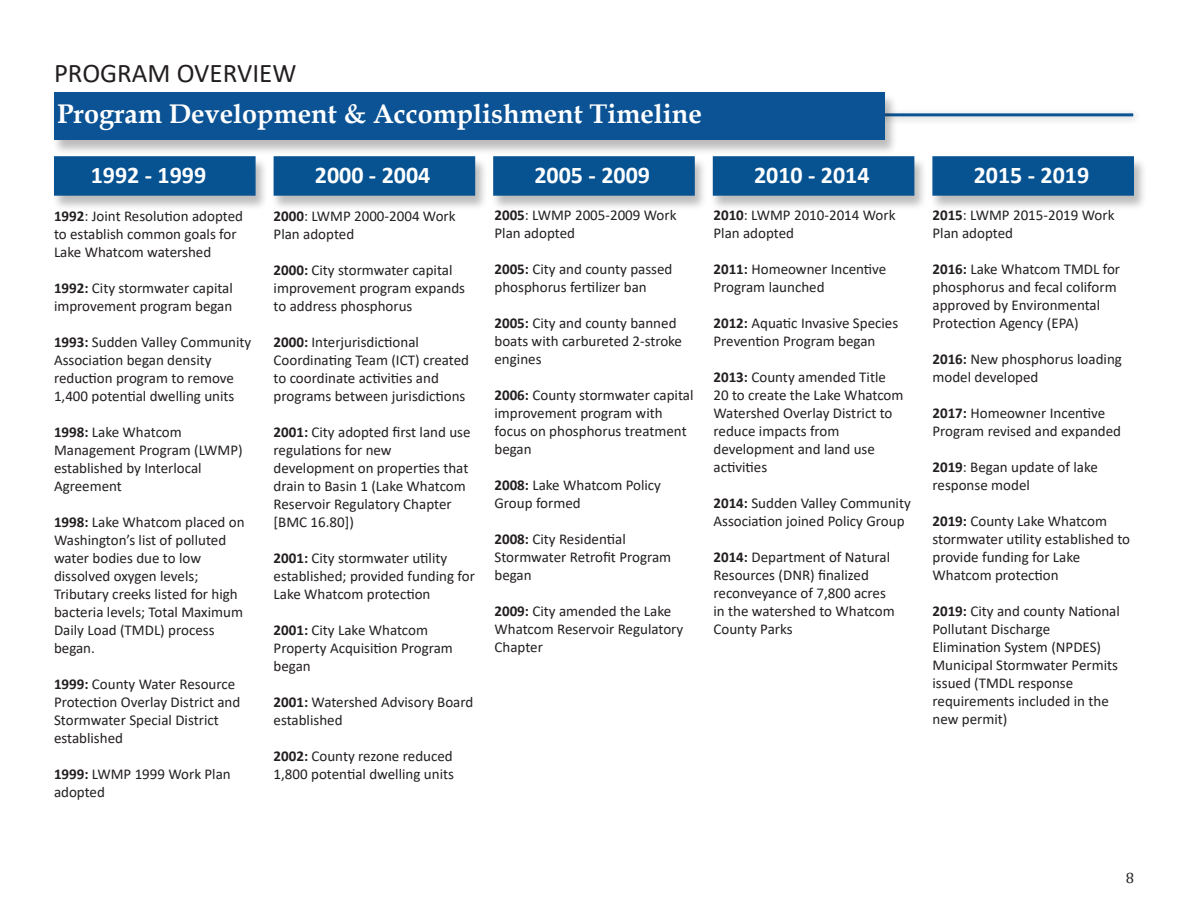
<style>
.page{position:relative;width:1188px;height:918px;background:#fff}
.page>*{position:absolute;margin:0;border:0;box-sizing:border-box;transform-origin:0 0}
.t1{font:700 27px "Book Antiqua";color:#fff}
.t2{font:27px "Calibri";color:#231f20}
.t3{font:700 24px "Calibri";color:#fff}
.t4{font:15px/18px "Calibri";color:#231f20}
.t5{font:15px "Cambria";color:#231f20}
.s1{font-weight:700}
</style>
<div class="page">
<div style="left:862px;top:107px;width:280px;height:19px;background:#231f20;opacity:.3"></div>
<hr style="left:868px;top:113px;width:265px;height:3px;background:#0b5395">
<div style="left:51px;top:93px;width:847px;height:63px;background:#231f20;opacity:.3"></div>
<div style="left:54px;top:93px;width:831px;height:47px;background:#0b5395"></div>
<div style="left:51px;top:156px;width:217px;height:55px;background:#231f20;opacity:.3"></div>
<div style="left:54px;top:156px;width:202px;height:40px;background:#075392;border:2px solid #075392"></div>
<div style="left:271px;top:156px;width:217px;height:55px;background:#231f20;opacity:.3"></div>
<div style="left:274px;top:156px;width:201px;height:40px;background:#075392;border:2px solid #075392"></div>
<div style="left:491px;top:156px;width:217px;height:55px;background:#231f20;opacity:.3"></div>
<div style="left:493px;top:156px;width:202px;height:40px;background:#075392;border:2px solid #075392"></div>
<div style="left:710px;top:156px;width:217px;height:55px;background:#231f20;opacity:.3"></div>
<div style="left:713px;top:156px;width:201px;height:40px;background:#075392;border:2px solid #075392"></div>
<div style="left:930px;top:156px;width:217px;height:55px;background:#231f20;opacity:.3"></div>
<div style="left:932px;top:156px;width:202px;height:40px;background:#075392;border:2px solid #075392"></div>
<p class="t2" style="left:54px;top:54px;width:244px">PROGRAM OVERVIEW</p>
<p class="t1" style="left:57px;top:95px;width:646px">Program Development &amp; Accomplishment Timeline</p>
<p class="t3" style="left:91px;top:158px;width:117px">1992 - 1999</p>
<p class="t3" style="left:315px;top:158px;width:117px">2000 - 2004</p>
<p class="t3" style="left:534px;top:158px;width:117px">2005 - 2009</p>
<p class="t3" style="left:754px;top:158px;width:117px">2010 - 2014</p>
<p class="t3" style="left:974px;top:158px;width:117px">2015 - 2019</p>
<p class="t4" style="left:54px;top:206px;width:191px"><span class="s1">1992</span>: Joint Resolution adopted to establish common goals for<br>Lake Whatcom watershed</p>
<p class="t4" style="left:54px;top:278px;width:180px"><span class="s1">1992:</span> City stormwater capital improvement program began</p>
<p class="t4" style="left:54px;top:332px;width:199px"><span class="s1">1993:</span> Sudden Valley Community<br>Association began density</p>
<p class="t4" style="left:54px;top:368px;width:182px">reduction program to remove<br>1,400 potential dwelling units</p>
<p class="t4" style="left:54px;top:422px;width:129px"><span class="s1">1998:</span> Lake Whatcom</p>
<p class="t4" style="left:54px;top:440px;width:190px">Management Program (LWMP)</p>
<p class="t4" style="left:54px;top:458px;width:149px">established by Interlocal</p>
<p class="t4" style="left:54px;top:476px;width:69px">Agreement</p>
<p class="t4" style="left:54px;top:512px;width:192px"><span class="s1">1998:</span> Lake Whatcom placed on<br>Washington’s list of polluted</p>
<p class="t4" style="left:54px;top:548px;width:149px">water bodies due to low</p>
<p class="t4" style="left:54px;top:566px;width:146px">dissolved oxygen levels;</p>
<p class="t4" style="left:54px;top:584px;width:191px">Tributary creeks listed for high bacteria levels; Total Maximum<br>Daily Load (TMDL) process began.</p>
<p class="t4" style="left:54px;top:674px;width:188px"><span class="s1">1999:</span> County Water Resource<br>Protection Overlay District and<br>Stormwater Special District established</p>
<p class="t4" style="left:54px;top:764px;width:178px"><span class="s1">1999:</span> LWMP 1999 Work Plan adopted</p>
<p class="t4" style="left:495px;top:206px;width:184px"><span class="s1">2005</span>: LWMP 2005-2009 Work<br>Plan adopted</p>
<p class="t4" style="left:495px;top:260px;width:180px"><span class="s1">2005:</span> City and county passed phosphorus fertilizer ban</p>
<p class="t4" style="left:495px;top:314px;width:189px"><span class="s1">2005:</span> City and county banned boats with carbureted 2-stroke engines</p>
<p class="t4" style="left:495px;top:386px;width:201px"><span class="s1">2006:</span> County stormwater capital improvement program with focus on phosphorus treatment began</p>
<p class="t4" style="left:495px;top:476px;width:168px"><span class="s1">2008:</span> Lake Whatcom Policy<br>Group formed</p>
<p class="t4" style="left:495px;top:530px;width:133px"><span class="s1">2008:</span> City Residential</p>
<p class="t4" style="left:495px;top:548px;width:178px">Stormwater Retrofit Program began</p>
<p class="t4" style="left:495px;top:602px;width:190px"><span class="s1">2009:</span> City amended the Lake<br>Whatcom Reservoir Regulatory<br>Chapter</p>
<p class="t4" style="left:714px;top:206px;width:184px"><span class="s1">2010</span>: LWMP 2010-2014 Work<br>Plan adopted</p>
<p class="t4" style="left:714px;top:260px;width:174px"><span class="s1">2011:</span> Homeowner Incentive<br>Program launched</p>
<p class="t4" style="left:714px;top:314px;width:186px"><span class="s1">2012:</span> Aquatic Invasive Species<br>Prevention Program began</p>
<p class="t4" style="left:714px;top:368px;width:192px"><span class="s1">2013:</span> County amended Title<br>20 to create the Lake Whatcom<br>Watershed Overlay District to</p>
<p class="t4" style="left:714px;top:422px;width:128px">reduce impacts from</p>
<p class="t4" style="left:714px;top:440px;width:163px">development and land use</p>
<p class="t4" style="left:714px;top:458px;width:55px">activities</p>
<p class="t4" style="left:714px;top:494px;width:199px"><span class="s1">2014:</span> Sudden Valley Community<br>Association joined Policy Group</p>
<p class="t4" style="left:714px;top:548px;width:178px"><span class="s1">2014:</span> Department of Natural<br>Resources (DNR) finalized</p>
<p class="t4" style="left:714px;top:584px;width:183px">reconveyance of 7,800 acres in the watershed to Whatcom<br>County Parks</p>
<p class="t4" style="left:933px;top:206px;width:184px"><span class="s1">2015</span>: LWMP 2015-2019 Work<br>Plan adopted</p>
<p class="t4" style="left:933px;top:260px;width:189px"><span class="s1">2016:</span> Lake Whatcom TMDL for phosphorus and fecal coliform approved by Environmental<br>Protection Agency (EPA)</p>
<p class="t4" style="left:933px;top:350px;width:191px"><span class="s1">2016:</span> New phosphorus loading model developed</p>
<p class="t4" style="left:933px;top:404px;width:190px"><span class="s1">2017:</span> Homeowner Incentive<br>Program revised and expanded</p>
<p class="t4" style="left:933px;top:458px;width:167px"><span class="s1">2019</span>: Began update of lake</p>
<p class="t4" style="left:933px;top:476px;width:99px">response model</p>
<p class="t4" style="left:933px;top:512px;width:199px"><span class="s1">2019:</span> County Lake Whatcom stormwater utility established to provide funding for Lake</p>
<p class="t4" style="left:933px;top:566px;width:128px">Whatcom protection</p>
<p class="t4" style="left:933px;top:602px;width:189px"><span class="s1">2019:</span> City and county National<br>Pollutant Discharge</p>
<p class="t4" style="left:933px;top:638px;width:187px">Elimination System (NPDES)<br>Municipal Stormwater Permits issued (TMDL response</p>
<p class="t4" style="left:933px;top:692px;width:178px">requirements included in the new permit)</p>
<p class="t4" style="left:274px;top:206px;width:184px"><span class="s1">2000</span>: LWMP 2000-2004 Work<br>Plan adopted</p>
<p class="t4" style="left:274px;top:260px;width:193px"><span class="s1">2000:</span> City stormwater capital improvement program expands to address phosphorus</p>
<p class="t4" style="left:274px;top:332px;width:147px"><span class="s1">2000:</span> Interjurisdictional</p>
<p class="t4" style="left:274px;top:350px;width:197px">Coordinating Team (ICT) created to coordinate activities and</p>
<p class="t4" style="left:274px;top:386px;width:193px">programs between jurisdictions</p>
<p class="t4" style="left:274px;top:422px;width:198px"><span class="s1">2001:</span> City adopted first land use regulations for new</p>
<p class="t4" style="left:274px;top:458px;width:196px">development on properties that drain to Basin 1 (Lake Whatcom</p>
<p class="t4" style="left:274px;top:494px;width:180px">Reservoir Regulatory Chapter [BMC 16.80])</p>
<p class="t4" style="left:274px;top:548px;width:203px"><span class="s1">2001:</span> City stormwater utility established; provided funding for<br>Lake Whatcom protection</p>
<p class="t4" style="left:274px;top:620px;width:156px"><span class="s1">2001:</span> City Lake Whatcom</p>
<p class="t4" style="left:274px;top:638px;width:181px">Property Acquisition Program began</p>
<p class="t4" style="left:274px;top:692px;width:201px"><span class="s1">2001:</span> Watershed Advisory Board established</p>
<p class="t4" style="left:274px;top:746px;width:182px"><span class="s1">2002:</span> County rezone reduced<br>1,800 potential dwelling units</p>
<p class="t5" style="left:1126px;top:869px;width:10px">8</p>
</div>
